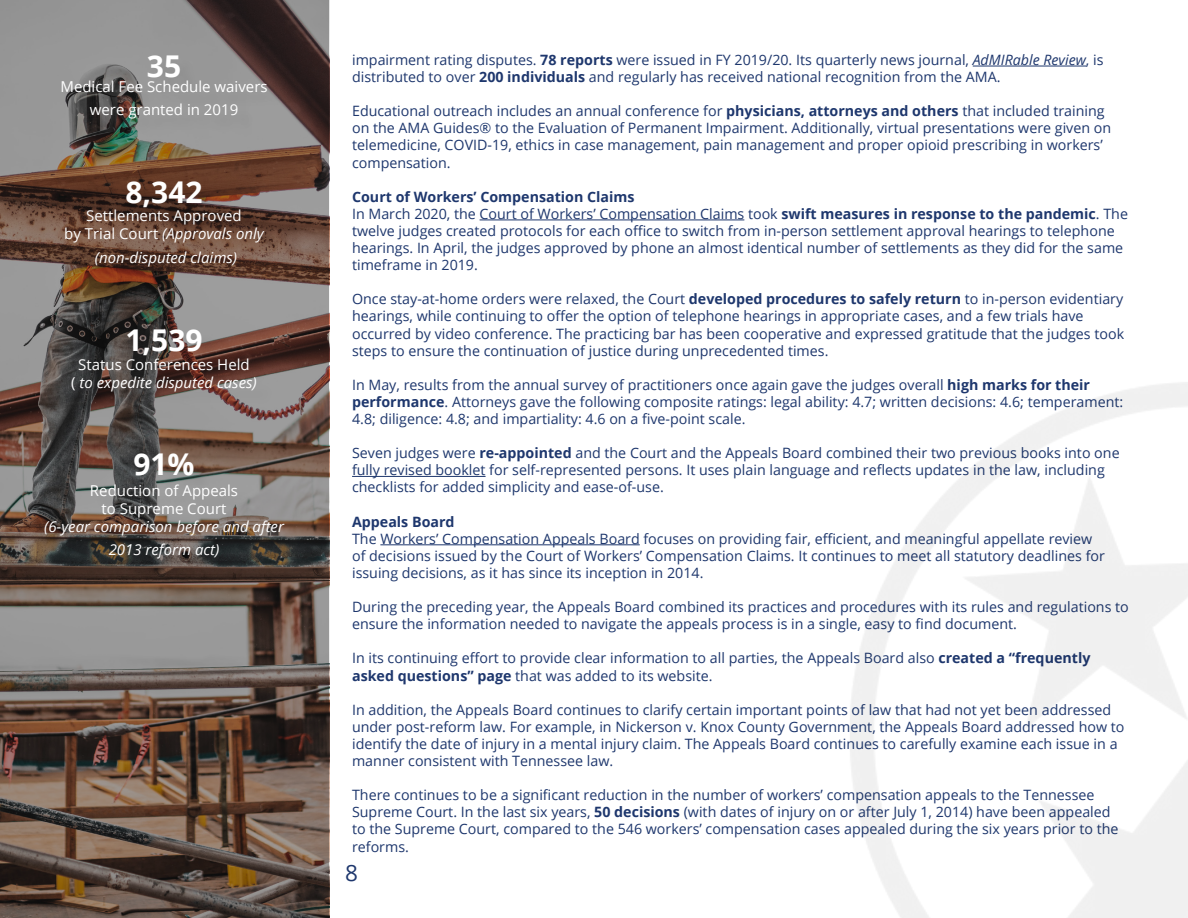
<style>
.page{position:relative;width:1188px;height:918px;background:#fff}
.page>*{position:absolute;margin:0;border:0;box-sizing:border-box;transform-origin:0 0}
.t1{font:700 30px "Open Sans";color:#fff}
.t2{font:22.5px "Open Sans";color:#1e376d}
.t3{font:italic 15px/23.4px "Open Sans";color:#fff;text-align:center}
.t4{font:15px/18px "Open Sans";color:#fff;text-align:center}
.t5{font:14.25px/17.1px "Open Sans";color:#1e376d}
.t6{font:700 14.25px "Open Sans";color:#1e376d}
.s1{font-style:normal}
.s2{font-weight:700}
.s3{font-style:italic}
</style>
<div class="page">
<hr style="left:973px;top:66px;width:113px;height:1px;background:#1e376d">
<hr style="left:480px;top:220px;width:264px;height:1px;background:#1e376d">
<hr style="left:352px;top:476px;width:134px;height:1px;background:#1e376d">
<hr style="left:380px;top:544px;width:260px;height:1px;background:#1e376d">
<svg style="left:0;top:0;width:328px;height:918px;background:#6d5f57"></svg>
<div style="left:130px;top:183px;width:90px;height:42px;background:#231f20;opacity:.08"></div>
<div style="left:68px;top:213px;width:214px;height:71px;background:#231f20;opacity:.08"></div>
<div style="left:131px;top:332px;width:89px;height:41px;background:#231f20;opacity:.08"></div>
<div style="left:75px;top:361px;width:200px;height:48px;background:#231f20;opacity:.08"></div>
<div style="left:137px;top:456px;width:75px;height:39px;background:#231f20;opacity:.08"></div>
<div style="left:48px;top:487px;width:254px;height:90px;background:#231f20;opacity:.08"></div>
<div style="left:151px;top:57px;width:47px;height:39px;background:#959595"></div>
<div style="left:64px;top:83px;width:221px;height:54px;background:#231f20;opacity:.08"></div>
<p class="t1" style="left:147px;top:45px;width:36px">35</p>
<p class="t4" style="left:60px;top:74px;width:209px;line-height:23.4px">Medical Fee Schedule waivers were granted in 2019</p>
<p class="t1" style="left:125px;top:171px;width:79px">8,342</p>
<p class="t4" style="left:86px;top:207px;width:157px">Settlements Approved</p>
<p class="t3" style="left:64px;top:222px;width:201px"><span class="s1">by Trial Court</span> (Approvals only (non-disputed claims)</p>
<p class="t1" style="left:125px;top:319px;width:79px">1,539</p>
<p class="t3" style="left:71px;top:355px;width:187px;line-height:18px"><span class="s1">Status Conferences Held<br>(</span> to expedite disputed cases)</p>
<p class="t1" style="left:133px;top:443px;width:63px">91%</p>
<p class="t4" style="left:90px;top:481px;width:150px">Reduction of Appeals to Supreme Court</p>
<p class="t3" style="left:44px;top:514px;width:241px">(6-year comparison before and after<br>2013 reform act)</p>
<p class="t5" style="left:352px;top:51px;width:753px">impairment rating disputes. <span class="s2">78 reports</span> were issued in FY 2019/20. Its quarterly news journal, <span class="s3">AdMIRable Review</span>, is distributed to over <span class="s2">200 individuals</span> and regularly has received national recognition from the AMA.</p>
<p class="t5" style="left:352px;top:102px;width:761px">Educational outreach includes an annual conference for <span class="s2">physicians, attorneys and others</span> that included training on the AMA Guides® to the Evaluation of Permanent Impairment. Additionally, virtual presentations were given on telemedicine, COVID-19, ethics in case management, pain management and proper opioid prescribing in workers’ compensation.</p>
<p class="t6" style="left:352px;top:187px;width:284px">Court of Workers’ Compensation Claims</p>
<p class="t5" style="left:352px;top:205px;width:777px">In March 2020, the Court of Workers’ Compensation Claims took <span class="s2">swift measures in response to the pandemic</span>. The twelve judges created protocols for each office to switch from in-person settlement approval hearings to telephone hearings. In April, the judges approved by phone an almost identical number of settlements as they did for the same timeframe in 2019.</p>
<p class="t5" style="left:352px;top:290px;width:774px">Once stay-at-home orders were relaxed, the Court <span class="s2">developed procedures to safely return</span> to in-person evidentiary hearings, while continuing to offer the option of telephone hearings in appropriate cases, and a few trials have occurred by video conference. The practicing bar has been cooperative and expressed gratitude that the judges took steps to ensure the continuation of justice during unprecedented times.</p>
<p class="t5" style="left:352px;top:376px;width:773px">In May, results from the annual survey of practitioners once again gave the judges overall <span class="s2">high marks for their performance</span>. Attorneys gave the following composite ratings: legal ability: 4.7; written decisions: 4.6; temperament:<br>4.8; diligence: 4.8; and impartiality: 4.6 on a five-point scale.</p>
<p class="t5" style="left:352px;top:444px;width:769px">Seven judges were <span class="s2">re-appointed</span> and the Court and the Appeals Board combined their two previous books into one fully revised booklet for self-represented persons. It uses plain language and reflects updates in the law, including checklists for added simplicity and ease-of-use.</p>
<p class="t6" style="left:352px;top:511px;width:104px">Appeals Board</p>
<p class="t5" style="left:352px;top:530px;width:754px">The Workers’ Compensation Appeals Board focuses on providing fair, efficient, and meaningful appellate review of decisions issued by the Court of Workers’ Compensation Claims. It continues to meet all statutory deadlines for issuing decisions, as it has since its inception in 2014.</p>
<p class="t5" style="left:352px;top:598px;width:778px">During the preceding year, the Appeals Board combined its practices and procedures with its rules and regulations to ensure the information needed to navigate the appeals process is in a single, easy to find document.</p>
<p class="t5" style="left:352px;top:649px;width:740px">In its continuing effort to provide clear information to all parties, the Appeals Board also <span class="s2">created a “frequently asked questions” page</span> that was added to its website.</p>
<p class="t5" style="left:352px;top:701px;width:774px">In addition, the Appeals Board continues to clarify certain important points of law that had not yet been addressed under post-reform law. For example, in Nickerson v. Knox County Government, the Appeals Board addressed how to identify the date of injury in a mental injury claim. The Appeals Board continues to carefully examine each issue in a manner consistent with Tennessee law.</p>
<p class="t5" style="left:352px;top:786px;width:768px">There continues to be a significant reduction in the number of workers’ compensation appeals to the Tennessee Supreme Court. In the last six years, <span class="s2">50 decisions</span> (with dates of injury on or after July 1, 2014) have been appealed to the Supreme Court, compared to the 546 workers’ compensation cases appealed during the six years prior to the reforms.</p>
<h2 class="t2" style="left:345px;top:858px;width:14px">8</h2>
</div>
